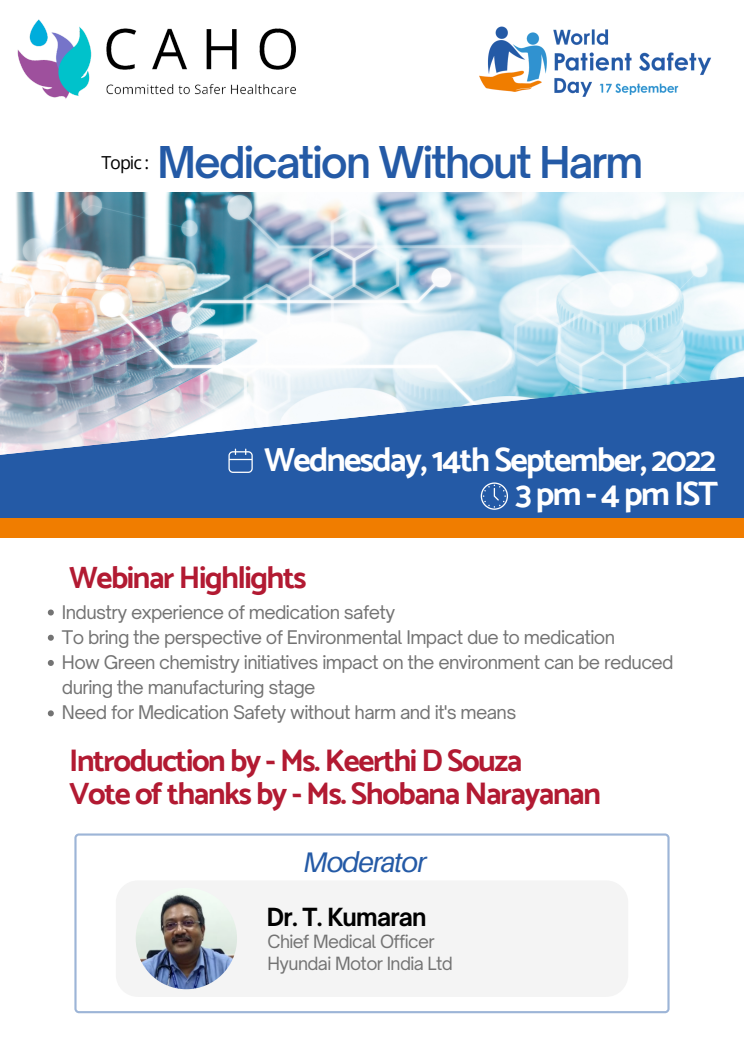
<style>
.page{position:relative;width:744px;height:1053px;background:#fff}
.page>*{position:absolute;margin:0;border:0;box-sizing:border-box;transform-origin:0 0}
.t1{font:600 41.92px "Open Sauce One";letter-spacing:-.045em;color:#245aa6}
.t2{font:700 33.68px/34.6px "Catamaran";letter-spacing:-.05em;color:#fff;text-align:right}
.t3{font:700 31.08px/33.3px "Catamaran";letter-spacing:-.045em;color:#b21a32}
.t4{font:italic 28.32px "Aileron";letter-spacing:-.04em;color:#245aa6}
.t5{font:700 23.88px "Open Sauce One";letter-spacing:-.035em;color:#000}
.t6{font:18px/25.2px "Open Sauce One";letter-spacing:-.035em;color:#737373}
.t7{font:17.92px "Open Sans";letter-spacing:-.06em;color:#000}
.t8{font:17.4px/22px "Open Sauce One";letter-spacing:-.035em;color:#737373}
</style>
<div class="page">
<img style="left:17px;top:19px;width:279px;height:80px">
<img style="left:479px;top:26px;width:232px;height:71px">
<img style="left:0;top:192px;width:744px;height:183px">
<svg style="left:0;top:375px;width:744px;height:82px;background:#7798c3"></svg>
<div style="left:0;top:457px;width:744px;height:77px;background:#245aa6"></div>
<svg style="left:228px;top:448px;width:25px;height:25px"></svg>
<svg style="left:481px;top:482px;width:27px;height:28px"></svg>
<div style="left:0;top:518px;width:744px;height:20px;background:#f07d00"></div>
<svg style="left:48px;top:609px;width:6px;height:6px"></svg>
<svg style="left:48px;top:634px;width:6px;height:6px"></svg>
<svg style="left:48px;top:660px;width:6px;height:6px"></svg>
<svg style="left:48px;top:710px;width:6px;height:6px"></svg>
<svg style="left:74px;top:833px;width:596px;height:180px"></svg>
<div style="left:116px;top:880px;width:512px;height:116px;background:#f4f4f4;border-radius:22px"></div>
<img style="left:136px;top:887px;width:101px;height:102px;border-radius:50%">
<p class="t7" style="left:101px;top:149px;width:49px">Topic :</p>
<h1 class="t1" style="left:158px;top:136px;width:487px">Medication Without Harm</h1>
<h2 class="t2" style="left:264px;top:442px;width:456px">Wednesday, 14th September, 2022<br>3pm-4pmIST</h2>
<h3 class="t3" style="left:69px;top:560px;width:239px">Webinar Highlights</h3>
<p class="t6" style="left:62px;top:599px;width:613px">Industry experience of medication safety<br>To bring the perspective of Environmental Impact due to medication<br>How Green chemistry initiatives impact on the environment can be reduced during the manufacturing stage<br>Need for Medication Safety without harm and it's means</p>
<h3 class="t3" style="left:69px;top:743px;width:533px">Introduction by - Ms. Keerthi D Souza<br>Vote of thanks by - Ms. Shobana Narayanan</h3>
<h3 class="t4" style="left:303px;top:844px;width:125px">Moderator</h3>
<h3 class="t5" style="left:267px;top:902px;width:161px">Dr. T. Kumaran</h3>
<p class="t8" style="left:268px;top:930px;width:187px">Chief Medical Officer<br>Hyundai Motor India Ltd</p>
</div>
